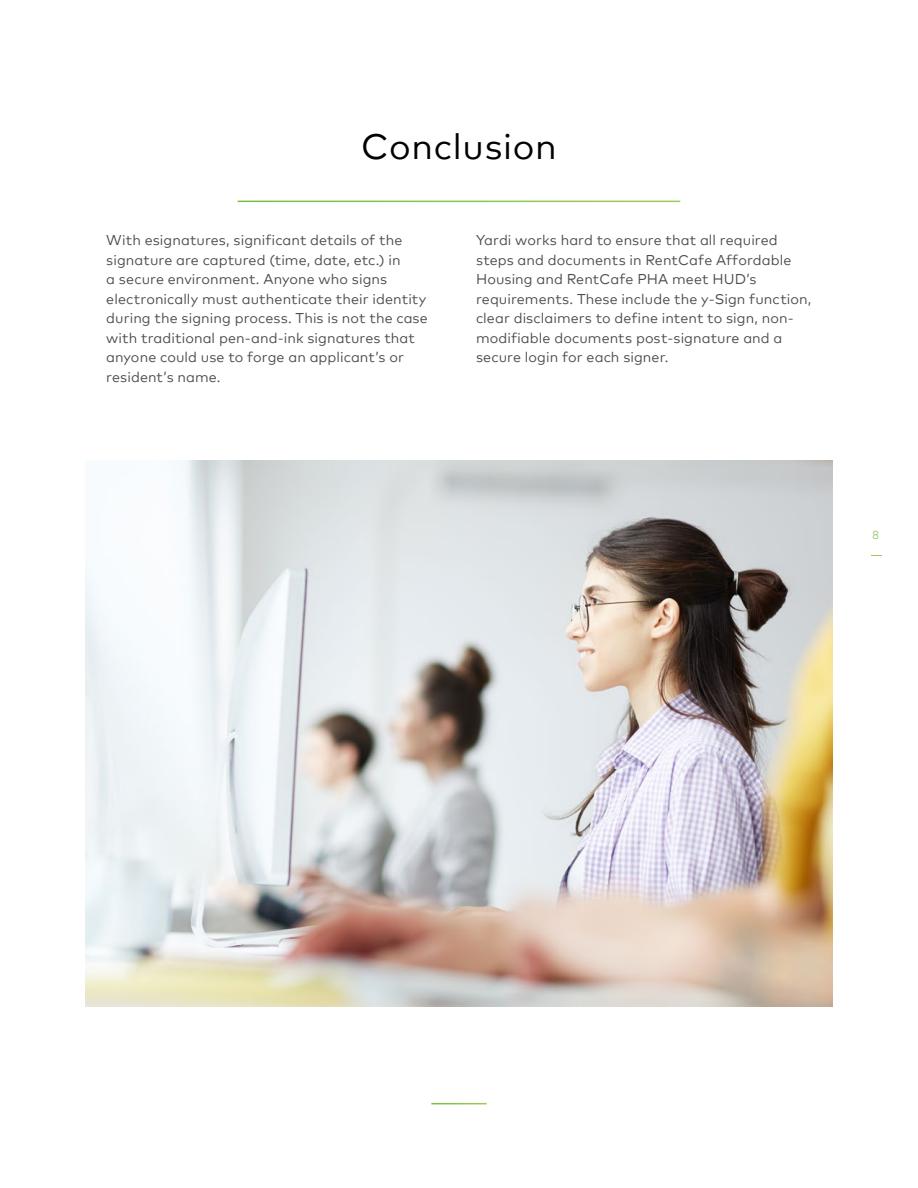
<style>
.page{position:relative;width:918px;height:1188px;background:#fff}
.page>*{position:absolute;margin:0;border:0;box-sizing:border-box;transform-origin:0 0}
.t1{font:36px "Mark Offc Pro";letter-spacing:.02em;color:#000}
.t2{font:14.25px/19.5px "Mark Offc Pro";letter-spacing:.005em;color:#4d4d4f}
.t3{font:300 12px "Mark Offc Pro";color:#fff;scale:.9 1}
.t4{font:12px "Mark Offc Pro";color:#9ecf78;scale:.9 1}
</style>
<div class="page">
<img style="left:85px;top:461px;width:748px;height:546px">
<h1 class="t1" style="left:361px;top:120px;width:197px">Conclusion</h1>
<p class="t2" style="left:106px;top:229px;width:323px">With esignatures, significant details of the signature are captured (time, date, etc.) in<br>a secure environment. Anyone who signs electronically must authenticate their identity during the signing process. This is not the case with traditional pen-and-ink signatures that anyone could use to forge an applicant’s or resident’s name.</p>
<p class="t2" style="left:476px;top:229px;width:337px">Yardi works hard to ensure that all required steps and documents in RentCafe Affordable Housing and RentCafe PHA meet HUD’s requirements. These include the y-Sign function, clear disclaimers to define intent to sign, non&shy;modifiable documents post-signature and a secure login for each signer.</p>
<p class="t4" style="left:872px;top:525px;width:9px">8</p>
<p class="t3" style="left:867px;top:557px;width:6px;rotate:-90deg">|</p>
</div>
